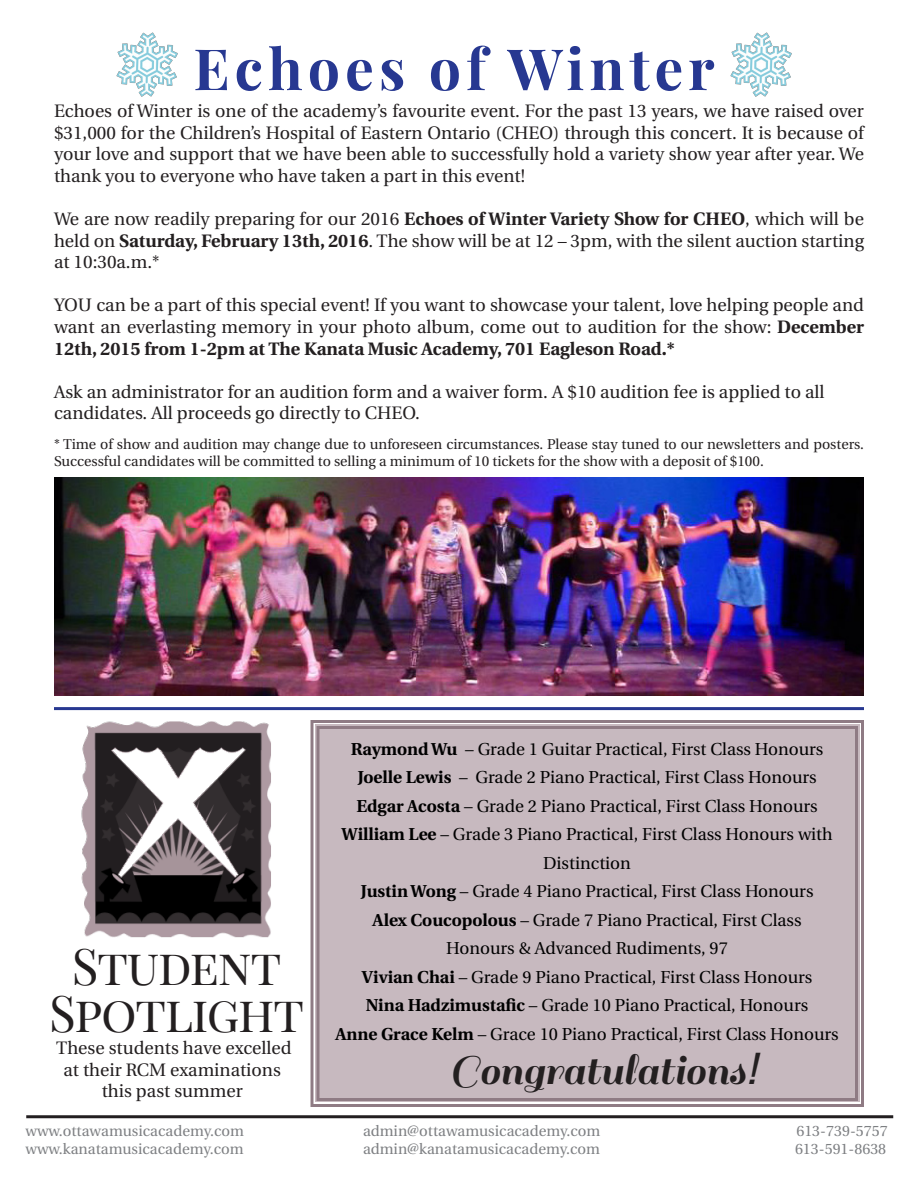
<style>
.page{position:relative;width:918px;height:1188px;background:#fff}
.page>*{position:absolute;margin:0;border:0;box-sizing:border-box;transform-origin:0 0}
.t1{font:700 57px "Playfair Display";letter-spacing:.09em;color:#273891}
.t2{font:49.5px "Playfair Display SC";letter-spacing:-.03em;color:#231f20}
.t3{font:46.5px "Sail";color:#231f20}
.t4{font:18px/21.6px "Heuristica";color:#231f20;text-align:justify}
.t5{font:17.25px/28.5px "Heuristica";color:#000;text-align:center}
.t6{font:15px "Heuristica";color:#7e8083}
.t7{font:14.25px/17.1px "Heuristica";color:#231f20}
.s1{font-weight:700}
.s2{font-family:"SF Old Republic";font-weight:700;font-style:italic}
</style>
<div class="page">
<hr style="left:26px;top:1115px;width:867px;height:3px;background:#231f20">
<div style="left:310px;top:720px;width:554px;height:387px;background:#c7b9bf"></div>
<div style="left:317px;top:726px;width:541px;height:375px;border:3px solid #5d404d"></div>
<img style="left:54px;top:477px;width:810px;height:218px">
<img style="left:81px;top:722px;width:190px;height:215px">
<hr style="left:54px;top:707px;width:810px;height:3px;background:#273891">
<img style="left:116px;top:32px;width:62px;height:65px">
<img style="left:730px;top:32px;width:62px;height:65px">
<p class="t1" style="left:194px;top:33px;width:523px">Echoes of Winter</p>
<p class="t4" style="left:54px;top:100px;width:812px">Echoes of Winter is one of the academy’s favourite event. For the past 13 years, we have raised over $31,000 for the Children’s Hospital of Eastern Ontario (CHEO) through this concert. It is because of your love and support that we have been able to successfully hold a variety show year after year. We thank you to everyone who have taken a part in this event!</p>
<p class="t4" style="left:54px;top:208px;width:812px">We are now readily preparing for our 2016 <span class="s1">Echoes of Winter Variety Show for CHEO</span>, which will be held on <span class="s1">Saturday, February 13th, 2016</span>. The show will be at 12 – 3pm, with the silent auction starting at 10:30a.m.*</p>
<p class="t4" style="left:54px;top:295px;width:811px">YOU can be a part of this special event! If you want to showcase your talent, love helping people and want an everlasting memory in your photo album, come out to audition for the show: <span class="s1">December 12th, 2015 from 1-2pm at The Kanata Music Academy, 701 Eagleson Road.*</span></p>
<p class="t4" style="left:54px;top:381px;width:772px">Ask an administrator for an audition form and a waiver form. A $10 audition fee is applied to all</p>
<p class="t4" style="left:54px;top:403px;width:367px">candidates. All proceeds go directly to CHEO.</p>
<p class="t7" style="left:54px;top:435px;width:811px">* Time of show and audition may change due to unforeseen circumstances. Please stay tuned to our newsletters and posters.<br>Successful candidates will be committed to selling a minimum of 10 tickets for the show with a deposit of $100.</p>
<p class="t2" style="left:72px;top:936px;width:211px">STUDENT</p>
<p class="t2" style="left:49px;top:983px;width:256px">SPOTLIGHT</p>
<p class="t4" style="left:56px;top:1037px;width:237px">These students have excelled</p>
<p class="t4" style="left:63px;top:1059px;width:219px">at their RCM examinations</p>
<p class="t4" style="left:102px;top:1081px;width:142px">this past summer</p>
<p class="t5" style="left:351px;top:735px;width:474px"><span class="s1">Raymond Wu</span> – Grade 1 Guitar Practical, First Class Honours</p>
<p class="t5" style="left:358px;top:763px;width:461px"><span class="s1">Joelle Lewis</span> – Grade 2 Piano Practical, First Class Honours</p>
<p class="t5" style="left:356px;top:792px;width:463px"><span class="s1">Edgar Acosta</span> – Grade 2 Piano Practical, First Class Honours</p>
<p class="t5" style="left:342px;top:820px;width:493px"><span class="s1">William Lee</span> – Grade 3 Piano Practical, First Class Honours with<br>Distinction</p>
<p class="t5" style="left:361px;top:877px;width:454px"><span class="s1">Justin Wong</span> – Grade 4 Piano Practical, First Class Honours</p>
<p class="t5" style="left:373px;top:906px;width:431px"><span class="s1">Alex Coucopolous</span> – Grade 7 Piano Practical, First Class</p>
<p class="t5" style="left:446px;top:934px;width:283px">Honours &amp; Advanced Rudiments, 97</p>
<p class="t5" style="left:362px;top:963px;width:452px"><span class="s1">Vivian Chai</span> – Grade 9 Piano Practical, First Class Honours</p>
<p class="t5" style="left:366px;top:991px;width:444px"><span class="s1">Nina Hadzimustafic</span> – Grade 10 Piano Practical, Honours</p>
<p class="t5" style="left:335px;top:1020px;width:505px"><span class="s1">Anne Grace Kelm</span> – Grace 10 Piano Practical, First Class Honours</p>
<p class="t3" style="left:449px;top:1044px;width:310px">Congratulations<span class="s2">!</span></p>
<p class="t6" style="left:26px;top:1120px;width:220px">www.ottawamusicacademy.com</p>
<p class="t6" style="left:363px;top:1120px;width:239px">admin@ottawamusicacademy.com</p>
<p class="t6" style="left:796px;top:1120px;width:93px">613-739-5757</p>
<p class="t6" style="left:26px;top:1138px;width:220px">www.kanatamusicacademy.com</p>
<p class="t6" style="left:363px;top:1138px;width:239px">admin@kanatamusicacademy.com</p>
<p class="t6" style="left:795px;top:1138px;width:93px">613-591-8638</p>
</div>
